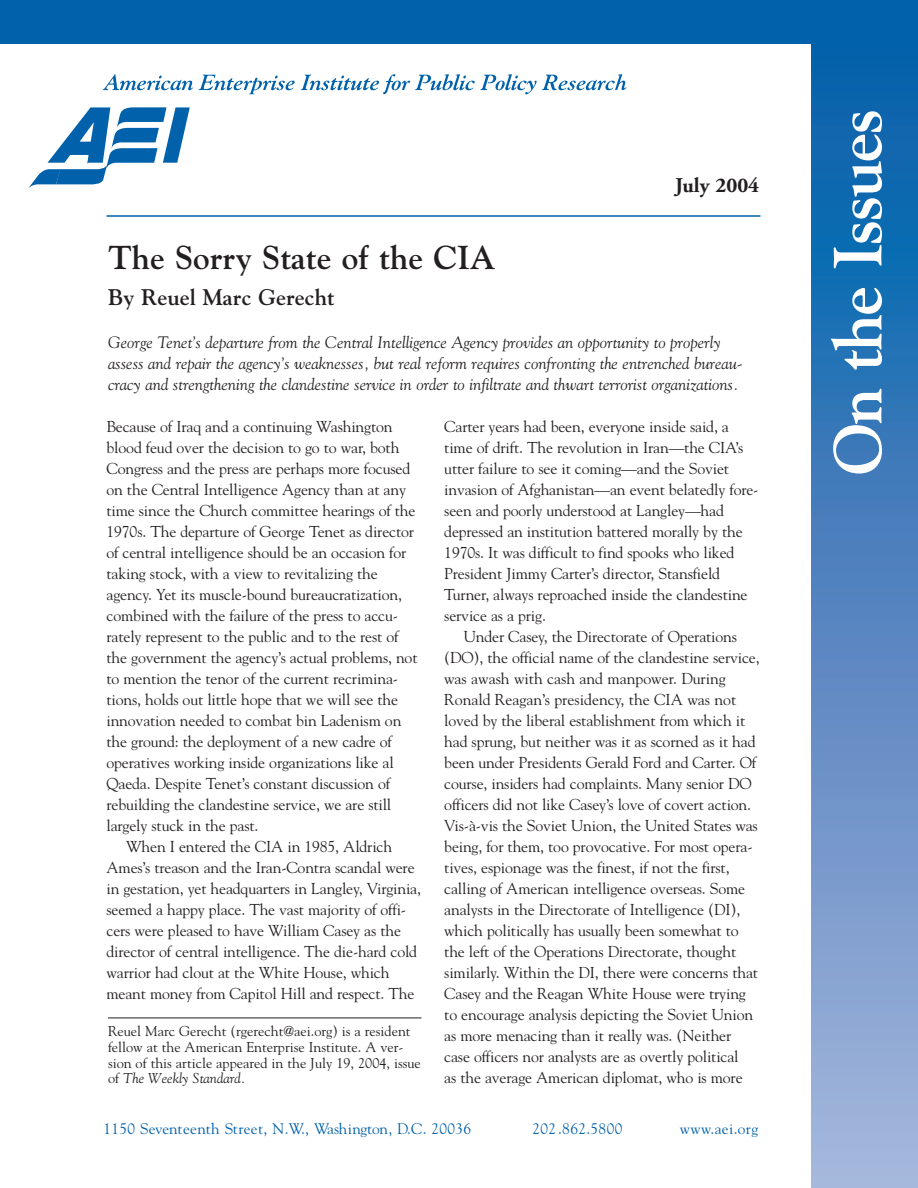
<style>
.page{position:relative;width:918px;height:1188px;background:#fff}
.page>*{position:absolute;margin:0;border:0;box-sizing:border-box;transform-origin:0 0}
.t1{font:700 67.5px "Goudy";letter-spacing:-.035em;color:#fff}
.t2{font:700 33px "Goudy";color:#231f20}
.t3{font:700 22.5px "Goudy";color:#231f20}
.t4{font:700 21px "Adobe Garamond";color:#231f20}
.t5{font:italic 16.5px/21px "Goudy";color:#231f20}
.t6{font:15.75px/21px "Goudy";letter-spacing:-.01em;color:#231f20}
.t7{font:15.3px "Goudy";letter-spacing:.025em;color:#0161aa}
.t8{font:14.25px/15.8px "Goudy";color:#231f20}
.s1{font-style:italic}
</style>
<div class="page">
<svg style="left:812px;top:44px;width:106px;height:1144px;background:#5287c1"></svg>
<div style="left:0;top:0;width:918px;height:44px;background:#0161aa"></div>
<hr style="left:106px;top:215px;width:654px;height:2px;background:#0161aa">
<svg style="left:28px;top:107px;width:162px;height:82px"></svg>
<svg style="left:103px;top:74px;width:90px;height:16px"></svg>
<svg style="left:199px;top:75px;width:96px;height:19px"></svg>
<svg style="left:301px;top:74px;width:325px;height:20px"></svg>
<hr style="left:108px;top:1018px;width:314px;height:1px;background:#231f20">
<h3 class="t4" style="left:675px;top:177px;width:86px">July 2004</h3>
<h2 class="t2" style="left:108px;top:244px;width:389px">The Sorry State of the CIA</h2>
<h3 class="t3" style="left:108px;top:289px;width:228px">By Reuel Marc Gerecht</h3>
<p class="t5" style="left:108px;top:333px;width:636px">George Tenet’s departure from the Central Intelligence Agency provides an opportunity to properly assess and repair the agency’s weaknesses, but real reform requires confronting the entrenched bureau&shy;cracy and strengthening the clandestine service in order to infiltrate and thwart terrorist organizations.</p>
<p class="t6" style="left:444px;top:417px;width:316px">Carter years had been, everyone inside said, a time of drift. The revolution in Iran—the CIA’s utter failure to see it coming—and the Soviet invasion of Afghanistan—an event belatedly fore&shy;seen and poorly understood at Langley—had depressed an institution battered morally by the 1970s. It was difficult to find spooks who liked President Jimmy Carter’s director, Stansfield Turner, always reproached inside the clandestine service as a prig.</p>
<p class="t6" style="left:444px;top:627px;width:317px;text-indent:20px">Under Casey, the Directorate of Operations (DO), the official name of the clandestine service, was awash with cash and manpower. During Ronald Reagan’s presidency, the CIA was not loved by the liberal establishment from which it had sprung, but neither was it as scorned as it had been under Presidents Gerald Ford and Carter. Of course, insiders had complaints. Many senior DO officers did not like Casey’s love of covert action.<br>Vis-à-vis the Soviet Union, the United States was being, for them, too provocative. For most opera&shy;tives, espionage was the finest, if not the first, calling of American intelligence overseas. Some analysts in the Directorate of Intelligence (DI), which politically has usually been somewhat to the left of the Operations Directorate, thought similarly. Within the DI, there were concerns that Casey and the Reagan White House were trying to encourage analysis depicting the Soviet Union as more menacing than it really was. (Neither case officers nor analysts are as overtly political<br>as the average American diplomat, who is more</p>
<p class="t7" style="left:104px;top:1123px;width:369px">1150 Seventeenth Street, N.W., Washington, D.C. 20036</p>
<p class="t7" style="left:532px;top:1123px;width:91px">202.862.5800</p>
<p class="t7" style="left:680px;top:1123px;width:80px">www.aei.org</p>
<p class="t6" style="left:106px;top:417px;width:288px">Because of Iraq and a continuing Washington</p>
<p class="t6" style="left:106px;top:438px;width:294px">blood feud over the decision to go to war, both</p>
<p class="t6" style="left:106px;top:459px;width:305px">Congress and the press are perhaps more focused</p>
<p class="t6" style="left:106px;top:480px;width:301px">on the Central Intelligence Agency than at any</p>
<p class="t6" style="left:106px;top:501px;width:311px">time since the Church committee hearings of the</p>
<p class="t6" style="left:106px;top:522px;width:309px">1970s. The departure of George Tenet as director</p>
<p class="t6" style="left:106px;top:543px;width:302px">of central intelligence should be an occasion for</p>
<p class="t6" style="left:106px;top:564px;width:273px">taking stock, with a view to revitalizing the</p>
<p class="t6" style="left:106px;top:585px;width:297px">agency. Yet its muscle-bound bureaucratization,</p>
<p class="t6" style="left:106px;top:606px;width:293px">combined with the failure of the press to accu-</p>
<p class="t6" style="left:106px;top:627px;width:293px">rately represent to the public and to the rest of</p>
<p class="t6" style="left:106px;top:648px;width:313px">the government the agency’s actual problems, not</p>
<p class="t6" style="left:106px;top:669px;width:293px">to mention the tenor of the current recrimina-</p>
<p class="t6" style="left:106px;top:690px;width:293px">tions, holds out little hope that we will see the</p>
<p class="t6" style="left:106px;top:711px;width:296px">innovation needed to combat bin Ladenism on</p>
<p class="t6" style="left:106px;top:732px;width:287px">the ground: the deployment of a new cadre of</p>
<p class="t6" style="left:106px;top:753px;width:289px">operatives working inside organizations like al</p>
<p class="t6" style="left:106px;top:774px;width:285px">Qaeda. Despite Tenet’s constant discussion of</p>
<p class="t6" style="left:106px;top:795px;width:286px">rebuilding the clandestine service, we are still</p>
<p class="t6" style="left:106px;top:816px;width:153px">largely stuck in the past.</p>
<p class="t6" style="left:126px;top:837px;width:268px">When I entered the CIA in 1985, Aldrich</p>
<p class="t6" style="left:106px;top:858px;width:310px">Ames’s treason and the Iran-Contra scandal were</p>
<p class="t6" style="left:106px;top:879px;width:316px">in gestation, yet headquarters in Langley, Virginia,</p>
<p class="t6" style="left:106px;top:900px;width:301px">seemed a happy place. The vast majority of offi-</p>
<p class="t6" style="left:106px;top:921px;width:296px">cers were pleased to have William Casey as the</p>
<p class="t6" style="left:106px;top:942px;width:312px">director of central intelligence. The die-hard cold</p>
<p class="t6" style="left:106px;top:963px;width:285px">warrior had clout at the White House, which</p>
<p class="t6" style="left:106px;top:984px;width:309px">meant money from Capitol Hill and respect. The</p>
<p class="t8" style="left:108px;top:1024px;width:314px">Reuel Marc Gerecht (rgerecht@aei.org) is a resident fellow at the American Enterprise Institute. A ver&shy;sion of this article appeared in the July 19, 2004, issue of <span class="s1">The Weekly Standard.</span></p>
<h1 class="t1" style="left:831px;top:475px;width:368px;rotate:-90deg">On the Issues</h1>
</div>
